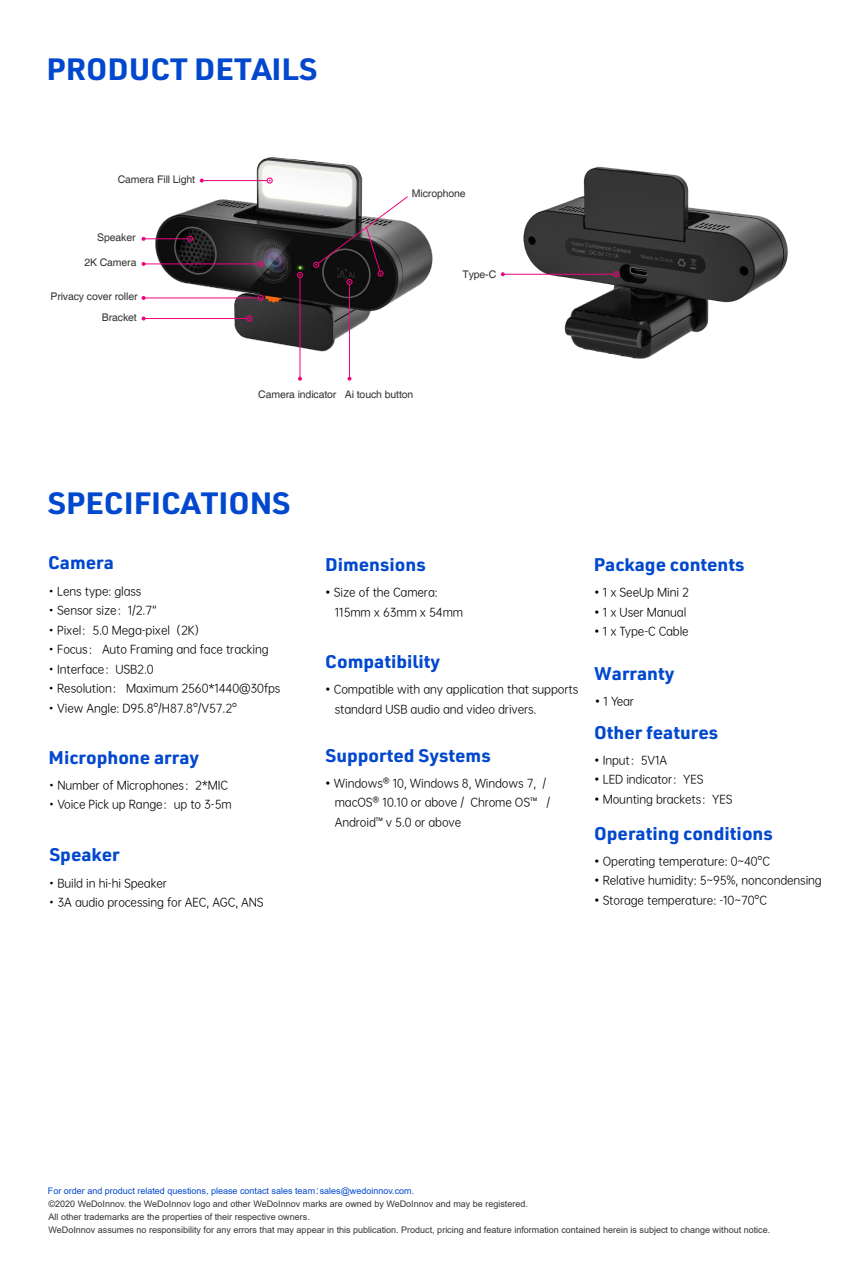
<style>
.page{position:relative;width:851px;height:1275px;background:#fff}
.page>*{position:absolute;margin:0;border:0;box-sizing:border-box;transform-origin:0 0}
.t1{font:700 30.3px "URWDIN";color:#0248ce;scale:1.05 1}
.t2{font:700 18px "URWDIN";color:#0248ce;scale:1.05 1}
.t3{font:11.25px/19.5px "OPPO Sans R";letter-spacing:-.01em;color:#000}
.t4{font:10.5px/20.9px "Helvetica";letter-spacing:-.01em;color:#333;text-align:right}
.t5{font:9px/13.2px "Arial";color:#333}
.s1{font-family:"OPPO Sans B"}
.s2{color:#0248ce}
.s3{font-family:"Noto Sans Hans";font-weight:300;color:#0248ce}
</style>
<div class="page">
<img style="left:142px;top:157px;width:291px;height:223px">
<img style="left:502px;top:166px;width:286px;height:193px">
<hr style="left:299px;top:278px;width:1px;height:101px;background:#f0047f">
<svg style="left:297px;top:272px;width:6px;height:6px"></svg>
<svg style="left:298px;top:377px;width:4px;height:4px"></svg>
<hr style="left:349px;top:284px;width:1px;height:95px;background:#f0047f">
<svg style="left:347px;top:377px;width:4px;height:4px"></svg>
<hr style="left:202px;top:180px;width:65px;height:1px;background:#f0047f">
<div style="left:266px;top:177px;width:7px;height:7px;border:1px solid #f0047f;border-radius:50%"></div>
<svg style="left:200px;top:179px;width:4px;height:4px"></svg>
<hr style="left:143px;top:263px;width:115px;height:1px;background:#f0047f">
<div style="left:257px;top:261px;width:7px;height:6px;border:1px solid #f0047f;border-radius:50%"></div>
<svg style="left:141px;top:262px;width:4px;height:4px"></svg>
<hr style="left:143px;top:298px;width:115px;height:1px;background:#f0047f">
<div style="left:257px;top:295px;width:7px;height:6px;border:1px solid #f0047f;border-radius:50%"></div>
<svg style="left:141px;top:296px;width:4px;height:4px"></svg>
<hr style="left:143px;top:238px;width:45px;height:1px;background:#f0047f">
<svg style="left:187px;top:236px;width:6px;height:6px"></svg>
<svg style="left:141px;top:237px;width:4px;height:4px"></svg>
<hr style="left:143px;top:318px;width:104px;height:1px;background:#f0047f">
<div style="left:246px;top:315px;width:6px;height:7px;border:1px solid #f0047f;border-radius:50%"></div>
<svg style="left:141px;top:317px;width:4px;height:4px"></svg>
<hr style="left:503px;top:274px;width:110px;height:1px;background:#f0047f">
<svg style="left:500px;top:272px;width:4px;height:4px"></svg>
<svg style="left:613px;top:271px;width:6px;height:6px"></svg>
<svg style="left:313px;top:195px;width:95px;height:90px"></svg>
<h1 class="t1" style="left:46px;top:49px;width:259px">PRODUCT DETAILS</h1>
<p class="t4" style="left:118px;top:169px;width:79px">Camera Fill Light</p>
<p class="t4" style="left:97px;top:228px;width:40px">Speaker</p>
<p class="t4" style="left:84px;top:252px;width:54px">2K Camera</p>
<p class="t4" style="left:50px;top:287px;width:89px">Privacy cover roller<br>Bracket</p>
<p class="t4" style="left:412px;top:183px;width:55px">Microphone</p>
<p class="t4" style="left:258px;top:384px;width:157px">Camera indicator Ai touch button</p>
<p class="t4" style="left:462px;top:264px;width:35px">Type-C</p>
<h1 class="t1" style="left:48px;top:483px;width:232px">SPECIFICATIONS</h1>
<h2 class="t2" style="left:48px;top:551px;width:64px">Camera</h2>
<p class="t3" style="left:49px;top:580px;width:94px">• Lens type: glass</p>
<p class="t3" style="left:49px;top:600px;width:110px">• Sensor size：1/2.7“</p>
<p class="t3" style="left:49px;top:619px;width:159px">• Pixel：5.0 Mega-pixel（2K）</p>
<p class="t3" style="left:49px;top:639px;width:221px">• Focus： Auto Framing and face tracking</p>
<p class="t3" style="left:49px;top:658px;width:107px">• Interface：USB2.0</p>
<p class="t3" style="left:49px;top:678px;width:233px">• Resolution： Maximum 2560*1440@30fps</p>
<p class="t3" style="left:49px;top:697px;width:190px">• View Angle: D95.8°/H87.8°/V57.2°</p>
<h2 class="t2" style="left:49px;top:745px;width:145px">Microphone array</h2>
<p class="t3" style="left:49px;top:775px;width:181px">• Number of Microphones：2*MIC</p>
<p class="t3" style="left:49px;top:794px;width:184px">• Voice Pick up Range：up to 3-5m</p>
<h2 class="t2" style="left:49px;top:843px;width:69px">Speaker</h2>
<p class="t3" style="left:49px;top:872px;width:120px">• Build in hi-hi Speaker</p>
<p class="t3" style="left:49px;top:892px;width:216px">• 3A audio processing for AEC, AGC, ANS</p>
<h2 class="t2" style="left:325px;top:552px;width:97px">Dimensions</h2>
<p class="t3" style="left:335px;top:582px;width:130px;text-indent:-10px"><span class="s1">•</span> Size of the Camera:<br>115mm x 63mm x 54mm</p>
<h2 class="t2" style="left:325px;top:649px;width:111px">Compatibility</h2>
<p class="t3" style="left:335px;top:679px;width:245px;text-indent:-10px"><span class="s1">•</span> Compatible with any application that supports standard USB audio and video drivers.</p>
<h2 class="t2" style="left:325px;top:743px;width:159px">Supported Systems</h2>
<p class="t3" style="left:335px;top:773px;width:217px;text-indent:-10px"><span class="s1">•</span> Windows® 10, Windows 8, Windows 7, / macOS® 10.10 or above / Chrome OS™ /<br>Android™ v 5.0 or above</p>
<h2 class="t2" style="left:593px;top:552px;width:145px">Package contents</h2>
<p class="t3" style="left:594px;top:582px;width:96px"><span class="s1">•</span> 1 x SeeUp Mini 2</p>
<p class="t3" style="left:594px;top:602px;width:94px"><span class="s1">•</span> 1 x User Manual</p>
<p class="t3" style="left:594px;top:621px;width:96px"><span class="s1">•</span> 1 x Type-C Cable</p>
<h2 class="t2" style="left:594px;top:661px;width:78px">Warranty</h2>
<p class="t3" style="left:594px;top:691px;width:41px"><span class="s1">•</span> 1 Year</p>
<h2 class="t2" style="left:594px;top:720px;width:120px">Other features</h2>
<p class="t3" style="left:594px;top:750px;width:75px"><span class="s1">•</span> Input：5V1A</p>
<p class="t3" style="left:594px;top:769px;width:111px"><span class="s1">•</span> LED indicator：YES</p>
<p class="t3" style="left:594px;top:789px;width:140px"><span class="s1">•</span> Mounting brackets：YES</p>
<h2 class="t2" style="left:594px;top:821px;width:172px">Operating conditions</h2>
<p class="t3" style="left:594px;top:850px;width:177px"><span class="s1">•</span> Operating temperature: 0~40°C</p>
<p class="t3" style="left:594px;top:870px;width:229px"><span class="s1">•</span> Relative humidity: 5~95%, noncondensing</p>
<p class="t3" style="left:594px;top:889px;width:174px"><span class="s1">•</span> Storage temperature: -10~70°C</p>
<p class="t5" style="left:48px;top:1184px;width:723px"><span class="s2">For order and product related questions, please contact sales team</span><span class="s3">：</span><span class="s2">sales@wedoinnov.com.<br></span>©2020 WeDoInnov. the WeDoInnov logo and other WeDoInnov marks are owned by WeDoInnov and may be registered.<br>All other trademarks are the properties of their respective owners.<br>WeDoInnov assumes no responsibility for any errors that may appear in this publication. Product, pricing and feature information contained herein is subject to change without notice.</p>
</div>
